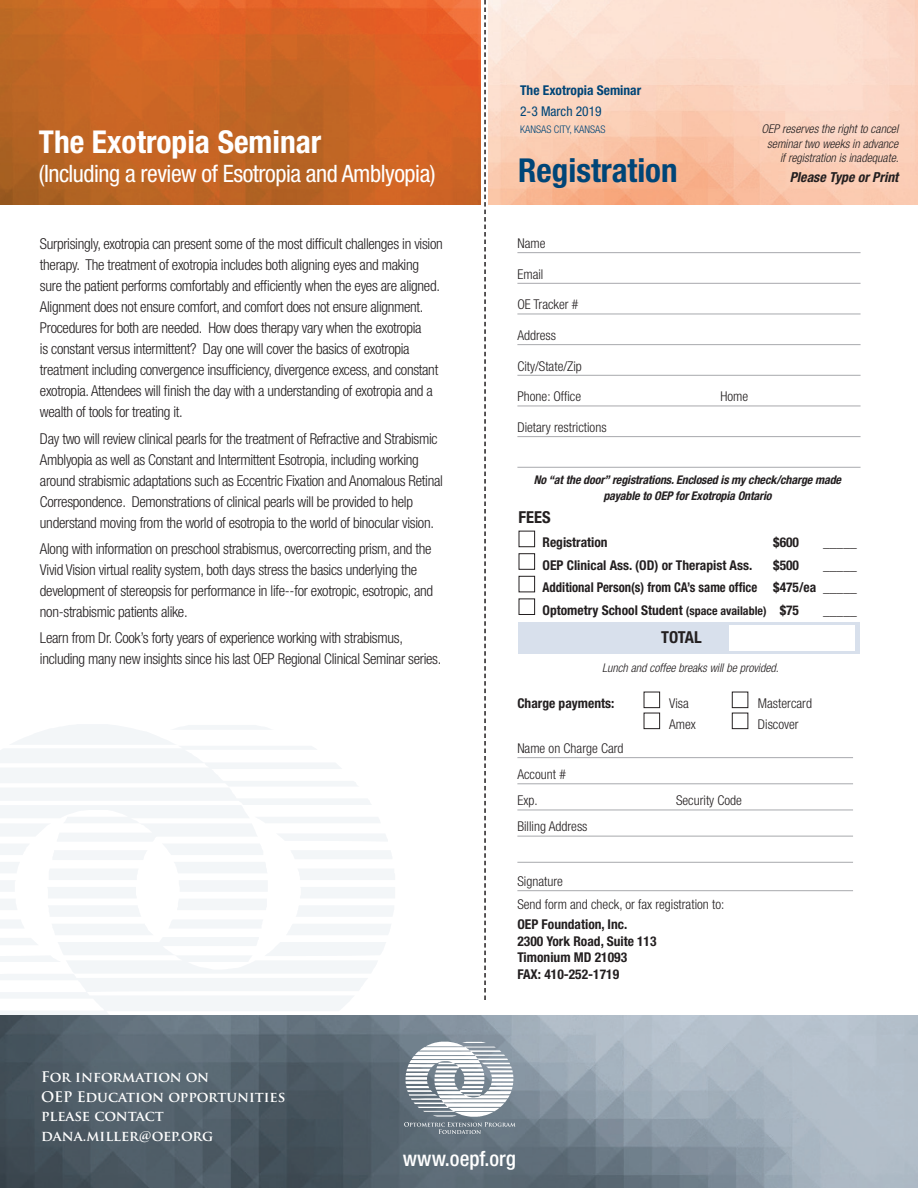
<style>
.page{position:relative;width:918px;height:1188px;background:#fff}
.page>*{position:absolute;margin:0;border:0;box-sizing:border-box;transform-origin:0 0}
.t1{font:700 condensed 33px "Helvetica Neue";color:#004577}
.t2{font:700 condensed 31.5px "Helvetica Neue";color:#fff}
.t3{font:condensed 24px "Helvetica Neue";letter-spacing:-.02em;color:#fff}
.t4{font:500 condensed 21px "Helvetica Neue";color:#fff}
.t5{font:700 condensed 16.5px "Helvetica Neue";color:#231f20}
.t6{font:300 condensed 15px/21px "Helvetica Neue";letter-spacing:-.02em;color:#231f20}
.t7{font:700 14.25px/19.5px "Trajan Pro";color:#fff}
.t8{font:italic 700 condensed 13.8px "Helvetica Neue";color:#231f20}
.t9{font:300 condensed 13.5px "Helvetica Neue";color:#231f20}
.t10{font:700 condensed 13.5px/16.5px "Helvetica Neue";color:#231f20}
.t11{font:700 condensed 13.5px "Helvetica Neue";color:#231f20;scale:.94 1}
.t12{font:700 condensed 13.5px "Helvetica Neue";color:#004577}
.t13{font:condensed 13.5px "Helvetica Neue";color:#004577}
.t14{font:italic 300 condensed 12.15px/14.5px "Helvetica Neue";color:#231f20;text-align:center}
.t15{font:italic 700 condensed 12px/16.5px "Helvetica Neue";letter-spacing:-.01em;color:#231f20;text-align:center}
.t16{font:italic 300 condensed 12px "Helvetica Neue";color:#231f20}
.t17{font:300 condensed 10.5px "Helvetica Neue";color:#004577}
.s1{font-size:12px}
</style>
<div class="page">
<svg style="left:0;top:724px;width:395px;height:292px"></svg>
<svg style="left:484px;top:0;width:2px;height:1000px"></svg>
<img style="left:0;top:0;width:480px;height:205px">
<img style="left:0;top:1016px;width:918px;height:172px">
<svg style="left:404px;top:1042px;width:112px;height:92px"></svg>
<div style="left:518px;top:622px;width:341px;height:31px;background:#d8e0ec"></div>
<div style="left:729px;top:625px;width:126px;height:25px;background:#fff"></div>
<div style="left:519px;top:531px;width:16px;height:16px;border:1px solid #231f20"></div>
<div style="left:519px;top:553px;width:16px;height:17px;border:1px solid #231f20"></div>
<div style="left:519px;top:576px;width:16px;height:16px;border:1px solid #231f20"></div>
<div style="left:519px;top:599px;width:16px;height:16px;border:1px solid #231f20"></div>
<hr style="left:517px;top:757px;width:336px;height:1px;background:#a8a9ad">
<hr style="left:517px;top:783px;width:336px;height:1px;background:#a8a9ad">
<hr style="left:517px;top:810px;width:336px;height:1px;background:#a8a9ad">
<hr style="left:517px;top:836px;width:336px;height:1px;background:#a8a9ad">
<hr style="left:517px;top:862px;width:336px;height:1px;background:#a8a9ad">
<hr style="left:517px;top:890px;width:336px;height:1px;background:#a8a9ad">
<div style="left:644px;top:692px;width:16px;height:16px;border:1px solid #231f20"></div>
<div style="left:732px;top:692px;width:16px;height:16px;border:1px solid #231f20"></div>
<div style="left:644px;top:713px;width:16px;height:16px;border:1px solid #231f20"></div>
<div style="left:732px;top:713px;width:16px;height:16px;border:1px solid #231f20"></div>
<hr style="left:517px;top:252px;width:344px;height:1px;background:#a8a9ad">
<hr style="left:517px;top:283px;width:344px;height:1px;background:#a8a9ad">
<hr style="left:517px;top:314px;width:344px;height:1px;background:#a8a9ad">
<hr style="left:517px;top:344px;width:344px;height:1px;background:#a8a9ad">
<hr style="left:517px;top:375px;width:344px;height:1px;background:#a8a9ad">
<hr style="left:517px;top:406px;width:344px;height:1px;background:#a8a9ad">
<hr style="left:517px;top:436px;width:344px;height:1px;background:#a8a9ad">
<hr style="left:517px;top:467px;width:344px;height:1px;background:#a8a9ad">
<p class="t2" style="left:39px;top:123px;width:284px">The Exotropia Seminar</p>
<p class="t3" style="left:39px;top:159px;width:398px">(Including a review of Esotropia and Amblyopia)</p>
<p class="t6" style="left:40px;top:233px;width:404px">Surprisingly, exotropia can present some of the most difficult challenges in vision therapy. The treatment of exotropia includes both aligning eyes and making sure the patient performs comfortably and efficiently when the eyes are aligned.<br>Alignment does not ensure comfort, and comfort does not ensure alignment.<br>Procedures for both are needed. How does therapy vary when the exotropia<br>is constant versus intermittent? Day one will cover the basics of exotropia treatment including convergence insufficiency, divergence excess, and constant exotropia. Attendees will finish the day with a understanding of exotropia and a wealth of tools for treating it.</p>
<p class="t6" style="left:40px;top:428px;width:404px">Day two will review clinical pearls for the treatment of Refractive and Strabismic Amblyopia as well as Constant and Intermittent Esotropia, including working around strabismic adaptations such as Eccentric Fixation and Anomalous Retinal Correspondence. Demonstrations of clinical pearls will be provided to help understand moving from the world of esotropia to the world of binocular vision.</p>
<p class="t6" style="left:40px;top:538px;width:395px">Along with information on preschool strabismus, overcorrecting prism, and the Vivid Vision virtual reality system, both days stress the basics underlying the development of stereopsis for performance in life--for exotropic, esotropic, and non-strabismic patients alike.</p>
<p class="t6" style="left:40px;top:627px;width:403px">Learn from Dr. Cook’s forty years of experience working with strabismus, including many new insights since his last OEP Regional Clinical Seminar series.</p>
<p class="t7" style="left:41px;top:1068px;width:246px">For information on<br>OEP Education opportunities please contact dana.miller@oep.org</p>
<p class="t12" style="left:520px;top:82px;width:123px">The Exotropia Seminar</p>
<p class="t13" style="left:520px;top:103px;width:83px">2-3 March 2019</p>
<p class="t17" style="left:520px;top:123px;width:87px">KANSAS CITY, KANSAS</p>
<p class="t14" style="left:761px;top:121px;width:138px">OEP reserves the right to cancel seminar two weeks in advance</p>
<p class="t14" style="left:780px;top:150px;width:120px">if registration is inadequate.</p>
<p class="t8" style="left:790px;top:169px;width:110px">Please Type or Print</p>
<p class="t1" style="left:518px;top:150px;width:161px">Registration</p>
<p class="t9" style="left:517px;top:236px;width:30px">Name</p>
<p class="t9" style="left:517px;top:266px;width:27px">Email</p>
<p class="t9" style="left:517px;top:297px;width:62px">OE Tracker #</p>
<p class="t9" style="left:517px;top:327px;width:40px">Address</p>
<p class="t9" style="left:517px;top:358px;width:66px">City/State/Zip</p>
<p class="t9" style="left:517px;top:389px;width:65px">Phone: Office</p>
<p class="t9" style="left:720px;top:389px;width:29px">Home</p>
<p class="t9" style="left:517px;top:419px;width:91px">Dietary restrictions</p>
<p class="t15" style="left:534px;top:471px;width:309px">No “at the door” registrations. Enclosed is my check/charge made payable to OEP for Exotropia Ontario</p>
<p class="t5" style="left:519px;top:508px;width:34px">FEES</p>
<p class="t10" style="left:543px;top:534px;width:67px">Registration</p>
<p class="t10" style="left:773px;top:534px;width:27px">$600</p>
<p class="t10" style="left:823px;top:534px;width:35px">_____</p>
<p class="t10" style="left:543px;top:556px;width:211px">OEP Clinical Ass. (OD) or Therapist Ass.</p>
<p class="t10" style="left:773px;top:556px;width:27px">$500</p>
<p class="t10" style="left:823px;top:556px;width:35px">_____</p>
<p class="t11" style="left:543px;top:579px;width:336px">Additional Person(s) from CA’s same office $475/ea _____</p>
<p class="t10" style="left:543px;top:602px;width:258px">Optometry School Student <span class="s1">(space available)</span> $75</p>
<p class="t10" style="left:823px;top:602px;width:35px">_____</p>
<p class="t5" style="left:661px;top:628px;width:42px">TOTAL</p>
<p class="t16" style="left:602px;top:661px;width:178px">Lunch and coffee breaks will be provided.</p>
<p class="t10" style="left:517px;top:695px;width:98px">Charge payments:</p>
<p class="t9" style="left:669px;top:696px;width:21px">Visa</p>
<p class="t9" style="left:758px;top:696px;width:56px">Mastercard</p>
<p class="t9" style="left:669px;top:717px;width:28px">Amex</p>
<p class="t9" style="left:758px;top:717px;width:42px">Discover</p>
<p class="t9" style="left:517px;top:741px;width:108px">Name on Charge Card</p>
<p class="t9" style="left:517px;top:767px;width:50px">Account #</p>
<p class="t9" style="left:517px;top:793px;width:22px">Exp.</p>
<p class="t9" style="left:676px;top:793px;width:67px">Security Code</p>
<p class="t9" style="left:517px;top:819px;width:72px">Billing Address</p>
<p class="t9" style="left:517px;top:874px;width:47px">Signature</p>
<p class="t9" style="left:517px;top:896px;width:209px">Send form and check, or fax registration to:</p>
<p class="t10" style="left:517px;top:916px;width:141px">OEP Foundation, Inc.<br>2300 York Road, Suite 113<br>Timonium MD 21093<br>FAX: 410-252-1719</p>
<p class="t4" style="left:403px;top:1146px;width:115px">www.oepf.org</p>
</div>
